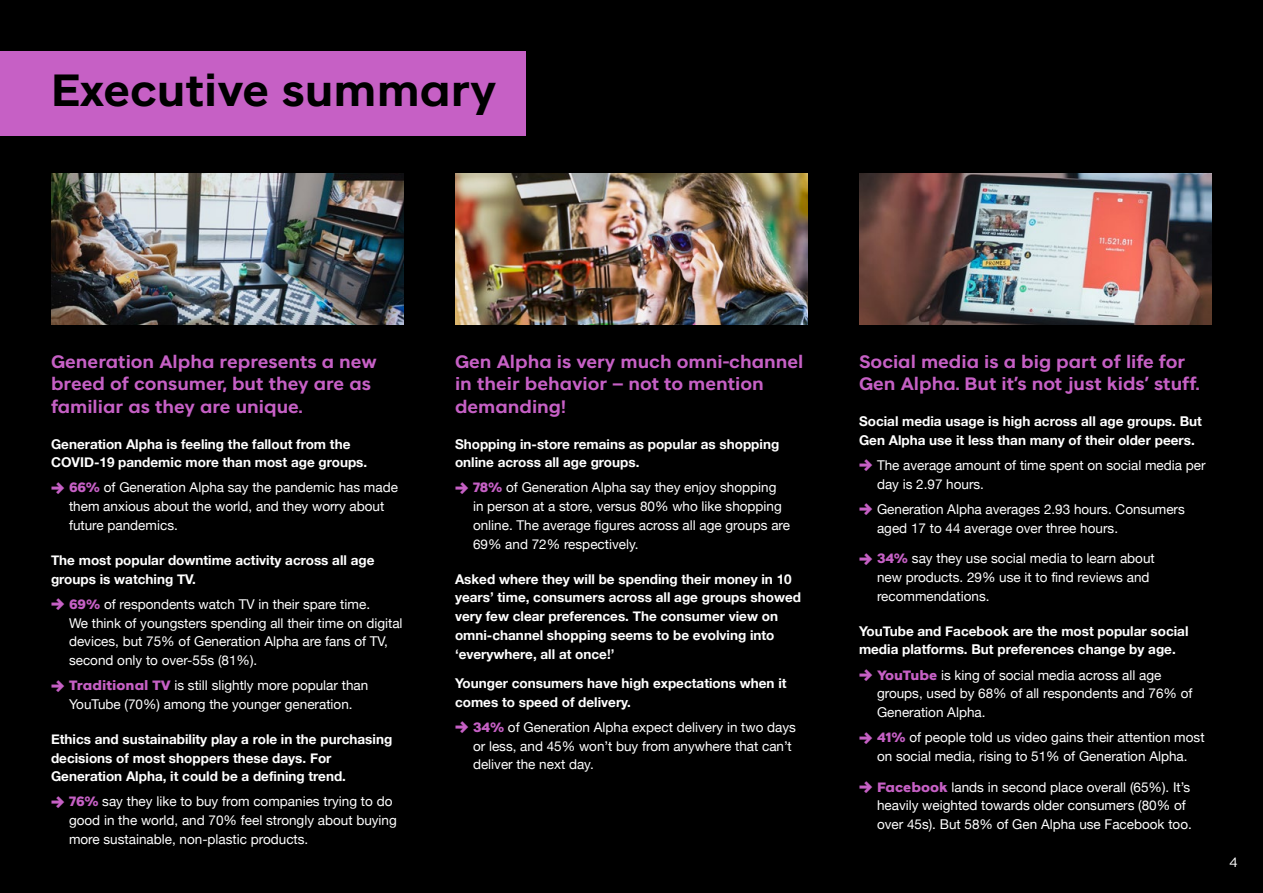
<style>
.page{position:relative;width:1263px;height:893px;background:#000}
.page>*{position:absolute;margin:0;border:0;box-sizing:border-box;transform-origin:0 0}
.t1{font:700 45px "Snowflake Sans";color:#000}
.t2{font:700 18px/22.5px "Snowflake Sans";color:#c660c5}
.t3{font:13.5px/18.8px "Helvetica Neue";color:#fff}
.t4{font:700 13.5px/18.8px "Helvetica Neue";color:#fff}
.t5{font:13.5px "Snowflake Sans";color:#fff}
.s1{font-family:"Snowflake Sans";font-weight:700;font-size:25.5px;color:#c660c5}
.s2{font-family:"Snowflake Sans";font-weight:900;color:#c660c5}
</style>
<div class="page">
<img style="left:51px;top:173px;width:353px;height:151px">
<img style="left:455px;top:173px;width:353px;height:151px">
<div style="left:0;top:51px;width:526px;height:84px;background:#c660c5"></div>
<img style="left:859px;top:173px;width:353px;height:151px">
<h1 class="t1" style="left:51px;top:63px;width:447px">Executive summary</h1>
<h2 class="t2" style="left:51px;top:350px;width:327px">Generation Alpha represents a new breed of consumer, but they are as familiar as they are unique.</h2>
<p class="t4" style="left:51px;top:435px;width:318px">Generation Alpha is feeling the fallout from the<br>COVID-19 pandemic more than most age groups.</p>
<p class="t3" style="left:69px;top:479px;width:330px;text-indent:-18px"><span class="s1">→</span> <span class="s2">66%</span> of Generation Alpha say the pandemic has made them anxious about the world, and they worry about future pandemics.</p>
<p class="t4" style="left:51px;top:551px;width:325px">The most popular downtime activity across all age groups is watching TV.</p>
<p class="t3" style="left:69px;top:595px;width:335px;text-indent:-18px"><span class="s1">→</span> <span class="s2">69%</span> of respondents watch TV in their spare time.<br>We think of youngsters spending all their time on digital devices, but 75% of Generation Alpha are fans of TV, second only to over-55s (81%).</p>
<p class="t3" style="left:51px;top:677px;width:319px;text-align:center"><span class="s1">→</span> <span class="s2">Traditional TV</span> is still slightly more popular than<br>YouTube (70%) among the younger generation.</p>
<p class="t4" style="left:51px;top:730px;width:343px">Ethics and sustainability play a role in the purchasing decisions of most shoppers these days. For<br>Generation Alpha, it could be a defining trend.</p>
<p class="t3" style="left:69px;top:793px;width:329px;text-indent:-18px"><span class="s1">→</span> <span class="s2">76%</span> say they like to buy from companies trying to do good in the world, and 70% feel strongly about buying more sustainable, non-plastic products.</p>
<h2 class="t2" style="left:455px;top:350px;width:350px">Gen Alpha is very much omni-channel in their behavior – not to mention demanding!</h2>
<p class="t4" style="left:455px;top:435px;width:326px">Shopping in-store remains as popular as shopping online across all age groups.</p>
<p class="t3" style="left:473px;top:479px;width:319px;text-indent:-18px"><span class="s1">→</span> <span class="s2">78%</span> of Generation Alpha say they enjoy shopping in person at a store, versus 80% who like shopping online. The average figures across all age groups are 69% and 72% respectively.</p>
<p class="t4" style="left:455px;top:570px;width:347px">Asked where they will be spending their money in 10 years’ time, consumers across all age groups showed very few clear preferences. The consumer view on omni-channel shopping seems to be evolving into ‘everywhere, all at once!’</p>
<p class="t4" style="left:455px;top:674px;width:333px">Younger consumers have high expectations when it comes to speed of delivery.</p>
<p class="t3" style="left:473px;top:718px;width:324px;text-indent:-18px"><span class="s1">→</span> <span class="s2">34%</span> of Generation Alpha expect delivery in two days or less, and 45% won’t buy from anywhere that can’t deliver the next day.</p>
<h2 class="t2" style="left:859px;top:350px;width:342px">Social media is a big part of life for<br>Gen Alpha. But it’s not just kids’ stuff.</h2>
<p class="t4" style="left:859px;top:412px;width:344px">Social media usage is high across all age groups. But<br>Gen Alpha use it less than many of their older peers.</p>
<p class="t3" style="left:877px;top:457px;width:330px;text-indent:-18px"><span class="s1">→</span> The average amount of time spent on social media per day is 2.97 hours.</p>
<p class="t3" style="left:877px;top:500px;width:309px;text-indent:-18px"><span class="s1">→</span> Generation Alpha averages 2.93 hours. Consumers aged 17 to 44 average over three hours.</p>
<p class="t3" style="left:877px;top:550px;width:279px;text-indent:-18px"><span class="s1">→</span> <span class="s2">34%</span> say they use social media to learn about new products. 29% use it to find reviews and recommendations.</p>
<p class="t4" style="left:859px;top:622px;width:331px">YouTube and Facebook are the most popular social media platforms. But preferences change by age.</p>
<p class="t3" style="left:877px;top:666px;width:317px;text-indent:-18px"><span class="s1">→</span> <span class="s2">YouTube</span> is king of social media across all age groups, used by 68% of all respondents and 76% of<br>Generation Alpha.</p>
<p class="t3" style="left:859px;top:729px;width:347px;text-align:center"><span class="s1">→</span> <span class="s2">41%</span> of people told us video gains their attention most on social media, rising to 51% of Generation Alpha.</p>
<p class="t3" style="left:877px;top:778px;width:316px;text-indent:-18px"><span class="s1">→</span> <span class="s2">Facebook</span> lands in second place overall (65%). It’s heavily weighted towards older consumers (80% of over 45s). But 58% of Gen Alpha use Facebook too.</p>
<p class="t5" style="left:1229px;top:855px;width:9px">4</p>
</div>
